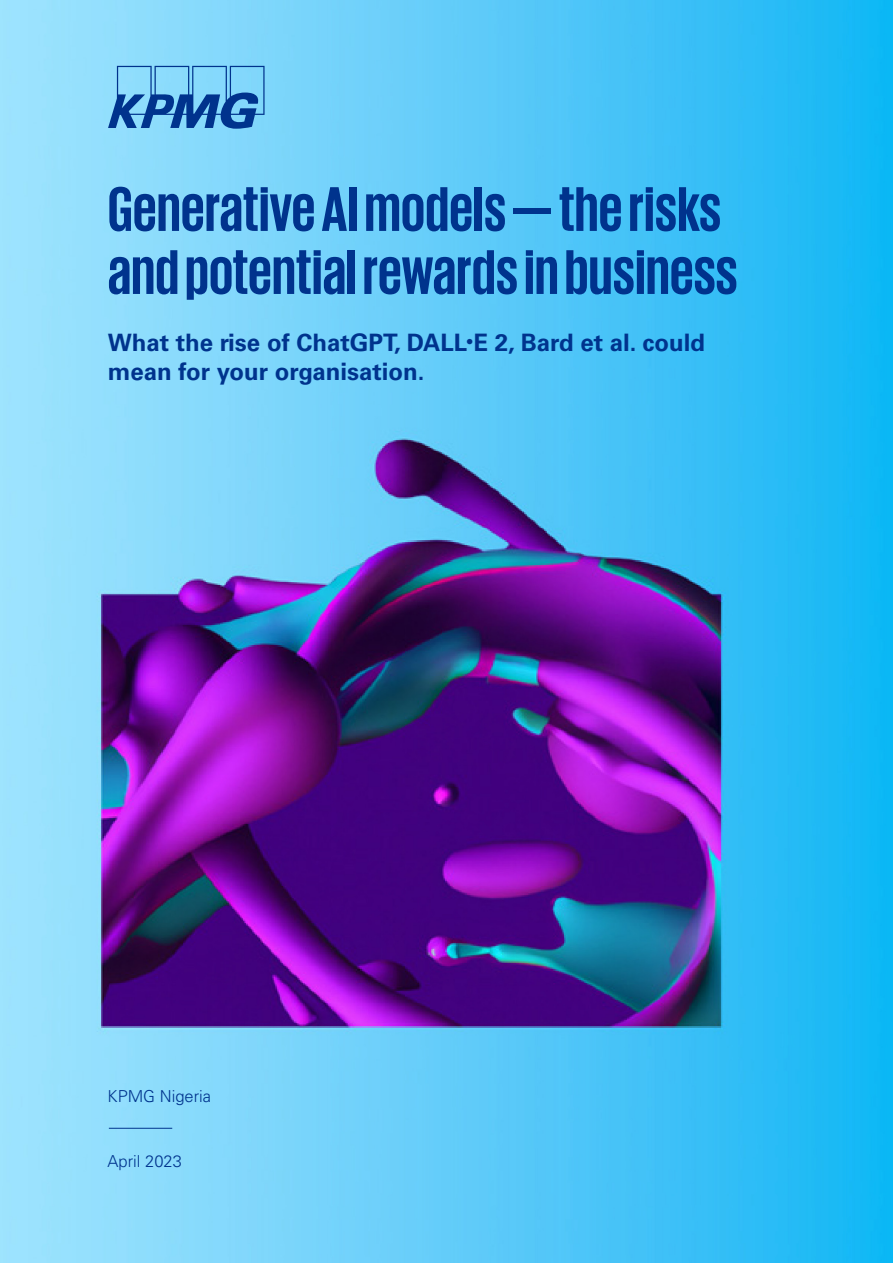
<style>
.page{position:relative;width:893px;height:1263px;background:#fff}
.page>*{position:absolute;margin:0;border:0;box-sizing:border-box;transform-origin:0 0}
.t1{font:700 64.5px/63px "KPMG";color:#00338d}
.t2{font:700 24px/28.8px "Univers LT Std";color:#00338d}
.t3{font:300 16.5px "Univers LT Std";color:#00338d}
</style>
<div class="page">
<img style="left:0;top:0;width:893px;height:1263px">
<hr style="left:109px;top:1128px;width:63px;height:1px;background:#00338d">
<svg style="left:108px;top:66px;width:157px;height:63px"></svg>
<h1 class="t1" style="left:108px;top:176px;width:632px">Generative AI models — the risks and potential rewards in business</h1>
<p class="t2" style="left:108px;top:328px;width:599px">What the rise of ChatGPT, DALL<sup>•</sup>E 2, Bard et al. could mean for your organisation.</p>
<p class="t3" style="left:108px;top:1086px;width:105px">KPMG Nigeria</p>
<p class="t3" style="left:108px;top:1151px;width:76px">April 2023</p>
</div>
